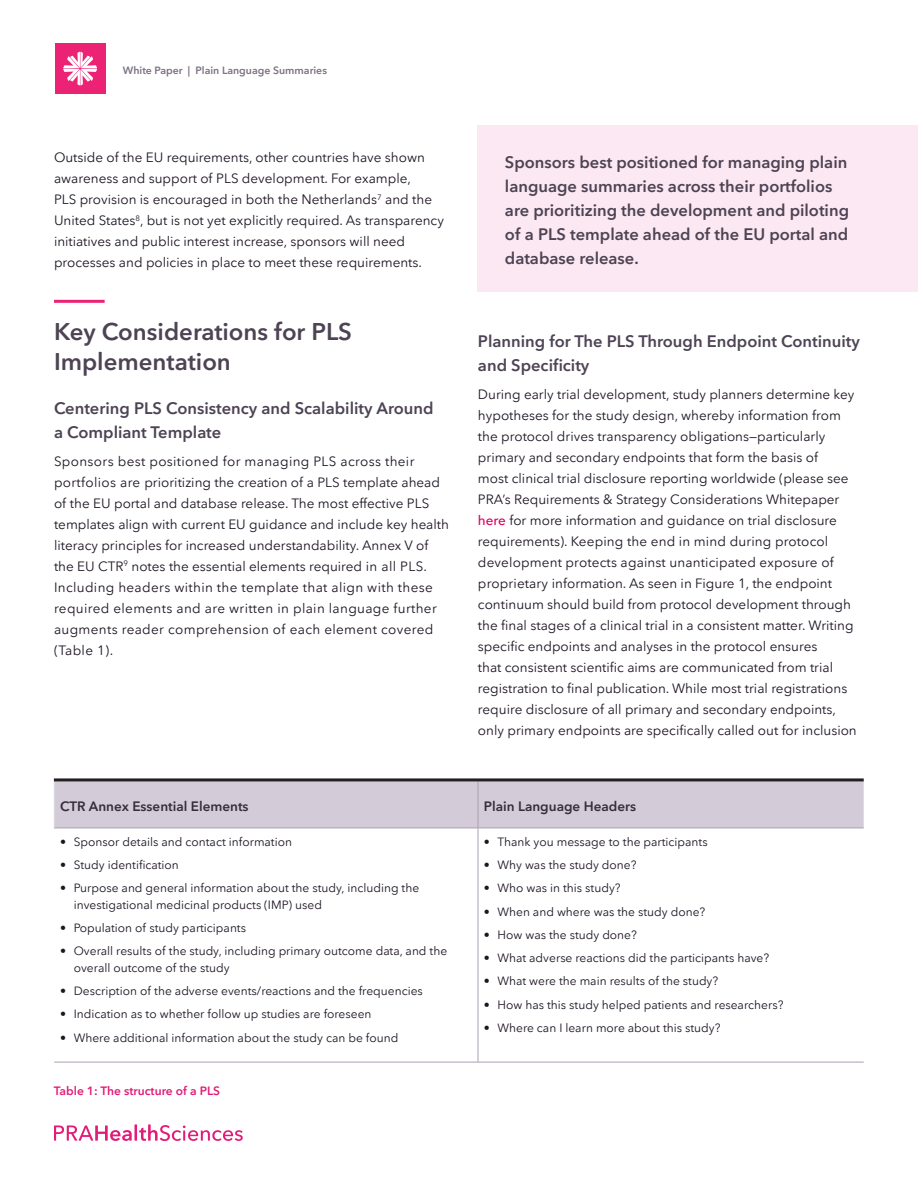
<style>
.page{position:relative;width:918px;height:1188px;background:#fff}
.page>*{position:absolute;margin:0;border:0;box-sizing:border-box;transform-origin:0 0}
.Headline{font:600 24px/30px "PRA Sans";color:#4d4354}
.Subheadline{font:600 16.5px/24px "PRA Sans";color:#4d4354}
.Body_text{font:13.5px/21px "PRA Sans";color:#1e1524}
.Table_Header{font:600 13.5px "PRA Sans";color:#362c3d}
.t1{font:12px/16.5px "PRA Sans";color:#1e1524}
.Graphic_Caption{font:600 12px "PRA Sans";color:#e31c79}
.t2{font:600 10.5px "PRA Sans";color:#7d7184}
.s1{font-weight:500;color:#e00063}
</style>
<div class="page">
<svg style="left:54px;top:1125px;width:78px;height:16px"></svg>
<hr style="left:134px;top:1124px;width:3px;height:17px;background:#e31c79">
<svg style="left:139px;top:1124px;width:104px;height:17px"></svg>
<div style="left:55px;top:43px;width:50px;height:51px;background:#ec2275"></div>
<svg style="left:63px;top:52px;width:34px;height:34px"></svg>
<hr style="left:54px;top:300px;width:51px;height:3px;background:#ec2275">
<div style="left:55px;top:781px;width:809px;height:47px;background:#d3cbd7"></div>
<hr style="left:54px;top:828px;width:424px;height:1px;background:#ac9fb3">
<hr style="left:478px;top:828px;width:386px;height:1px;background:#ac9fb3">
<hr style="left:478px;top:828px;width:1px;height:234px;background:#ac9fb3">
<hr style="left:54px;top:1062px;width:424px;height:1px;background:#ac9fb3">
<hr style="left:478px;top:1062px;width:386px;height:1px;background:#ac9fb3">
<hr style="left:478px;top:781px;width:1px;height:47px;background:#ac9fb3">
<hr style="left:54px;top:781px;width:1px;height:47px;background:#ddd8e0">
<hr style="left:54px;top:778px;width:424px;height:3px;background:#231f20">
<hr style="left:478px;top:778px;width:386px;height:3px;background:#231f20">
<div style="left:478px;top:125px;width:440px;height:166px;background:#fce8f2"></div>
<p class="t2" style="left:123px;top:64px;width:206px">White Paper | Plain Language Summaries</p>
<p class="Body_text" style="left:54px;top:147px;width:391px">Outside of the EU requirements, other countries have shown awareness and support of PLS development. For example,<br>PLS provision is encouraged in both the Netherlands<sup>7</sup> and the United States<sup>8</sup>, but is not yet explicitly required. As transparency initiatives and public interest increase, sponsors will need processes and policies in place to meet these requirements.</p>
<p class="Headline" style="left:54px;top:316px;width:300px">Key Considerations for PLS<br>Implementation</p>
<p class="Subheadline" style="left:54px;top:396px;width:381px">Centering PLS Consistency and Scalability Around a Compliant Template</p>
<p class="Body_text" style="left:54px;top:451px;width:397px">Sponsors best positioned for managing PLS across their portfolios are prioritizing the creation of a PLS template ahead of the EU portal and database release. The most effective PLS templates align with current EU guidance and include key health literacy principles for increased understandability. Annex V of the EU CTR<sup>9</sup> notes the essential elements required in all PLS.<br>Including headers within the template that align with these required elements and are written in plain language further augments reader comprehension of each element covered (Table 1).</p>
<p class="Subheadline" style="left:505px;top:151px;width:346px">Sponsors best positioned for managing plain language summaries across their portfolios are prioritizing the development and piloting of a PLS template ahead of the EU portal and database release.</p>
<p class="Subheadline" style="left:478px;top:330px;width:383px">Planning for The PLS Through Endpoint Continuity and Specificity</p>
<p class="Body_text" style="left:478px;top:384px;width:380px">During early trial development, study planners determine key hypotheses for the study design, whereby information from the protocol drives transparency obligations—particularly primary and secondary endpoints that form the basis of<br>most clinical trial disclosure reporting worldwide (please see PRA’s Requirements &amp; Strategy Considerations Whitepaper <span class="s1">here</span> for more information and guidance on trial disclosure requirements). Keeping the end in mind during protocol development protects against unanticipated exposure of proprietary information. As seen in Figure 1, the endpoint continuum should build from protocol development through the final stages of a clinical trial in a consistent matter. Writing specific endpoints and analyses in the protocol ensures<br>that consistent scientific aims are communicated from trial registration to final publication. While most trial registrations require disclosure of all primary and secondary endpoints, only primary endpoints are specifically called out for inclusion</p>
<p class="Table_Header" style="left:60px;top:798px;width:190px">CTR Annex Essential Elements</p>
<p class="Table_Header" style="left:484px;top:798px;width:154px">Plain Language Headers</p>
<p class="t1" style="left:60px;top:834px;width:233px">• Sponsor details and contact information</p>
<p class="t1" style="left:60px;top:857px;width:120px">• Study identification</p>
<p class="t1" style="left:74px;top:880px;width:347px;text-indent:-14px">• Purpose and general information about the study, including the investigational medicinal products (IMP) used</p>
<p class="t1" style="left:60px;top:920px;width:187px">• Population of study participants</p>
<p class="t1" style="left:74px;top:943px;width:375px;text-indent:-14px">• Overall results of the study, including primary outcome data, and the overall outcome of the study</p>
<p class="t1" style="left:60px;top:983px;width:364px">• Description of the adverse events/reactions and the frequencies</p>
<p class="t1" style="left:60px;top:1006px;width:313px">• Indication as to whether follow up studies are foreseen</p>
<p class="t1" style="left:60px;top:1029px;width:340px">• Where additional information about the study can be found</p>
<p class="t1" style="left:484px;top:834px;width:225px">• Thank you message to the participants</p>
<p class="t1" style="left:484px;top:857px;width:154px">• Why was the study done?</p>
<p class="t1" style="left:484px;top:880px;width:138px">• Who was in this study?</p>
<p class="t1" style="left:484px;top:903px;width:223px">• When and where was the study done?</p>
<p class="t1" style="left:484px;top:927px;width:154px">• How was the study done?</p>
<p class="t1" style="left:484px;top:950px;width:287px">• What adverse reactions did the participants have?</p>
<p class="t1" style="left:484px;top:973px;width:236px">• What were the main results of the study?</p>
<p class="t1" style="left:484px;top:996px;width:301px">• How has this study helped patients and researchers?</p>
<p class="t1" style="left:484px;top:1020px;width:238px">• Where can I learn more about this study?</p>
<p class="Graphic_Caption" style="left:54px;top:1084px;width:168px">Table 1: The structure of a PLS</p>
</div>
